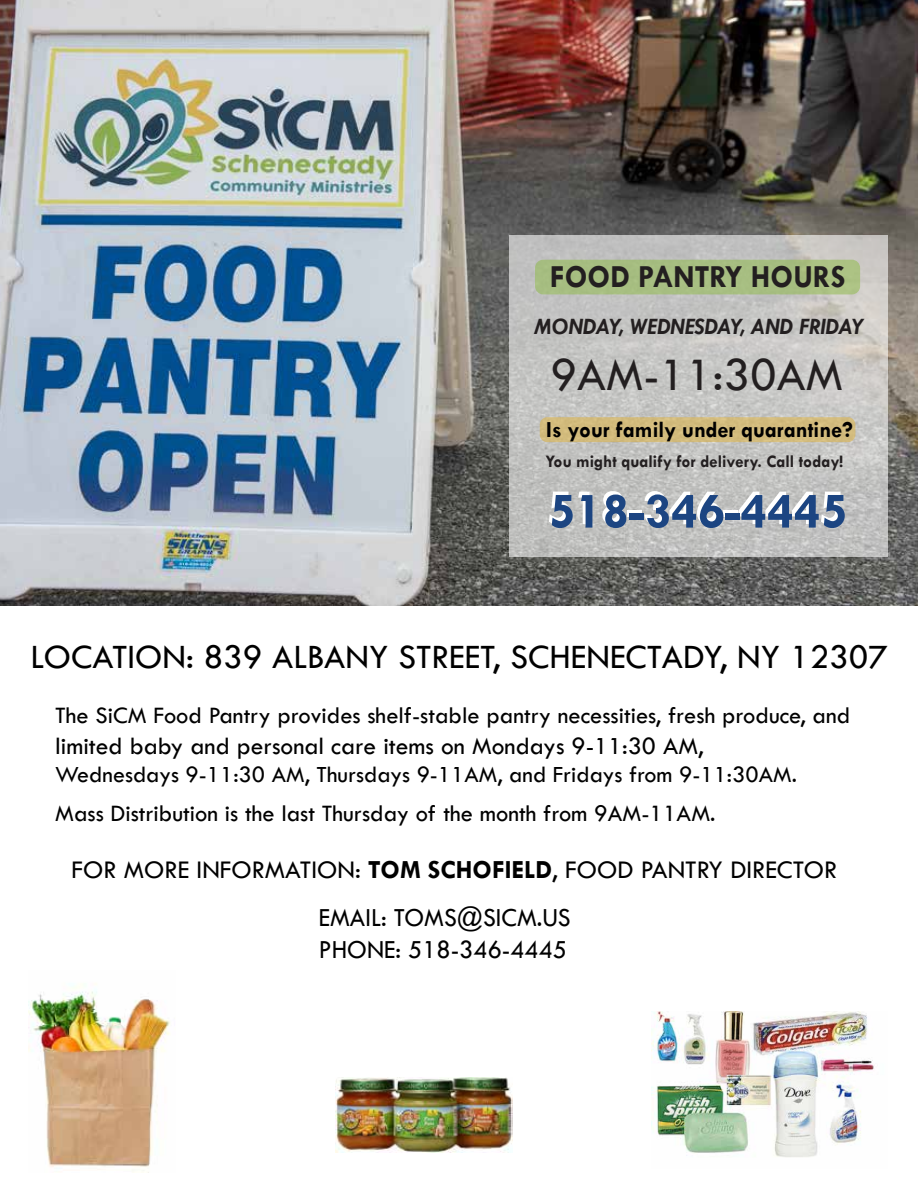
<style>
.page{position:relative;width:918px;height:1188px;background:#fff}
.page>*{position:absolute;margin:0;border:0;box-sizing:border-box;transform-origin:0 0}
.t1{font:700 52.35px "Tw Cen";color:#1c4582;scale:.96 1}
.t2{font:48.45px "Tw Cen";color:#231f20}
.t3{font:35.4px "Tw Cen";color:#000}
.t4{font:700 32.4px "Tw Cen";color:#231f20;scale:.95 1}
.t5{font:27px/32.4px "Tw Cen";color:#000;scale:.95 1}
.t6{font:26.4px "Tw Cen";color:#000}
.t7{font:25.5px "Tw Cen";color:#000}
.t8{font:24.45px "Tw Cen";color:#000}
.t9{font:24px "Tw Cen";color:#000}
.t10{font:italic 700 23.7px "Tw Cen";color:#231f20;scale:.96 1}
.t11{font:700 23.25px "Tw Cen";color:#000;scale:.96 1}
.t12{font:700 17.7px "Tw Cen";color:#231f20;scale:.96 1}
.s1{font-weight:700}
</style>
<div class="page">
<img style="left:0;top:0;width:918px;height:606px">
<svg style="left:509px;top:235px;width:379px;height:322px;fill:#c3c3c2"></svg>
<div style="left:535px;top:260px;width:325px;height:34px;background:#a7be81;border-radius:8px"></div>
<div style="left:540px;top:417px;width:315px;height:25px;background:#d2bb7c;border-radius:7px"></div>
<img style="left:651px;top:1012px;width:223px;height:145px">
<img style="left:336px;top:1077px;width:177px;height:75px">
<img style="left:29px;top:986px;width:141px;height:187px">
<h3 class="t4" style="left:550px;top:257px;width:313px">FOOD PANTRY HOURS</h3>
<p class="t10" style="left:535px;top:312px;width:344px">MONDAY, WEDNESDAY, AND FRIDAY</p>
<h2 class="t2" style="left:550px;top:345px;width:294px">9AM-11:30AM</h2>
<p class="t11" style="left:546px;top:416px;width:321px">Is your family under quarantine?</p>
<p class="t12" style="left:545px;top:451px;width:312px">You might qualify for delivery. Call today!</p>
<h1 class="t1" style="left:549px;top:480px;width:313px">518-346-4445</h1>
<h3 class="t3" style="left:31px;top:636px;width:859px">LOCATION: 839 ALBANY STREET, SCHENECTADY, NY 12307</h3>
<p class="t8" style="left:55px;top:701px;width:797px">The SiCM Food Pantry provides shelf-stable pantry necessities, fresh produce, and</p>
<p class="t7" style="left:55px;top:730px;width:650px">limited baby and personal care items on Mondays 9-11:30 AM,</p>
<p class="t9" style="left:55px;top:760px;width:743px">Wednesdays 9-11:30 AM, Thursdays 9-11AM, and Fridays from 9-11:30AM.</p>
<p class="t8" style="left:55px;top:799px;width:662px">Mass Distribution is the last Thursday of the month from 9AM-11AM.</p>
<p class="t6" style="left:72px;top:854px;width:767px">FOR MORE INFORMATION: <span class="s1">TOM SCHOFIELD</span>, FOOD PANTRY DIRECTOR</p>
<p class="t5" style="left:319px;top:901px;width:267px">EMAIL: TOMS@SICM.US<br>PHONE: 518-346-4445</p>
</div>
